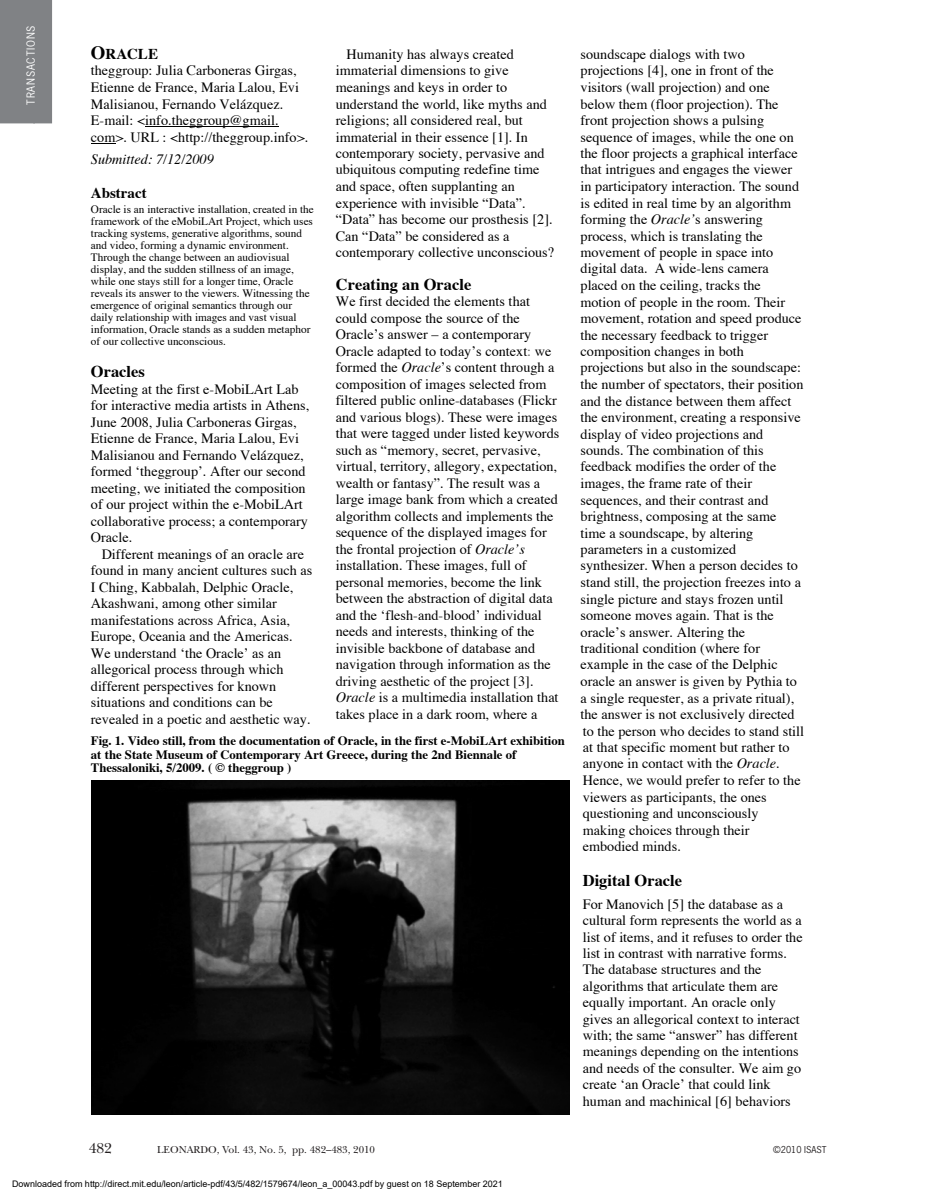
<style>
.page{position:relative;width:933px;height:1203px;background:#fff}
.page>*{position:absolute;margin:0;border:0;box-sizing:border-box;transform-origin:0 0}
.t1{font:700 16.5px "Times";color:#000}
.t2{font:700 15px "Times";color:#000}
.t3{font:15px "New Baskerville";color:#231f20}
.t4{font:14.25px/16.5px "Times";color:#000}
.t5{font:italic 14.25px "Times";color:#000}
.t6{font:700 12.75px/13.5px "Times";color:#000}
.t7{font:11.25px/12px "Times";color:#000}
.t8{font:10.5px "New Baskerville";color:#231f20}
.t9{font:10.5px "News Gothic";letter-spacing:.075em;color:#fff}
.t10{font:9px "Arial";color:#000}
.t11{font:9px "News Gothic";color:#231f20}
.s1{font-size:18.75px}
.s2{color:#5f5f5f}
.s3{font-style:italic}
</style>
<div class="page">
<div style="left:0;top:0;width:35px;height:123px;background:#808285"></div>
<div style="left:33px;top:0;width:19px;height:123px;background:#808285"></div>
<hr style="left:145px;top:127px;width:134px;height:1px;background:#000">
<svg style="left:91px;top:143px;width:24px;height:1px"></svg>
<img style="left:92px;top:780px;width:477px;height:335px">
<p class="t9" style="left:24px;top:105px;width:80px;rotate:-90deg">transactions</p>
<p class="t2" style="left:91px;top:40px;width:69px"><span class="s1">O</span>RACLE</p>
<p class="t4" style="left:91px;top:61px;width:219px">theggroup: Julia Carboneras Girgas, Etienne de France, Maria Lalou, Evi Malisianou, Fernando Velázquez.<br>E-mail: &lt;info.theggroup@gmail. com&gt;. URL : &lt;http://theggroup.info&gt;.</p>
<p class="t5" style="left:91px;top:146px;width:124px">Submitted: 7/12/2009</p>
<p class="t2" style="left:91px;top:178px;width:57px">Abstract</p>
<p class="t7" style="left:91px;top:203px;width:225px">Oracle is an interactive installation, created in the framework of the eMobiLArt Project, which uses tracking systems, generative algorithms, sound and video, forming a dynamic environment.<br>Through the change between an audiovisual display, and the sudden stillness of an image, while one stays still for a longer time, Oracle reveals its answer to the viewers. Witnessing the emergence of original semantics through our daily relationship with images and vast visual information, Oracle stands as a sudden metaphor of our collective unconscious.</p>
<p class="t1" style="left:91px;top:356px;width:56px">Oracles</p>
<p class="t4" style="left:91px;top:380px;width:220px">Meeting at the first e-MobiLArt Lab for interactive media artists in Athens, June 2008, Julia Carboneras Girgas, Etienne de France, Maria Lalou, Evi Malisianou and Fernando Velázquez, formed ‘theggroup’. After our second meeting, we initiated the composition of our project within the e-MobiLArt collaborative process; a contemporary Oracle.</p>
<p class="t4" style="left:91px;top:545px;width:223px;text-indent:11px">Different meanings of an oracle are found in many ancient cultures such as I Ching, Kabbalah, Delphic Oracle, Akashwani, among other similar manifestations across Africa, Asia, Europe, Oceania and the Americas.<br>We understand ‘the Oracle’ as an allegorical process through which different perspectives for known situations and conditions can be revealed in a poetic and aesthetic way.</p>
<p class="t4" style="left:336px;top:45px;width:220px;text-indent:11px">Humanity has always created immaterial dimensions to give meanings and keys in order to understand the world, like myths and religions; all considered real, but immaterial in their essence [1]. In contemporary society, pervasive and ubiquitous computing redefine time and space, often supplanting an experience with invisible “Data”. “Data” has become our prosthesis [2].<br>Can “Data” be considered as a contemporary collective unconscious?</p>
<p class="t1" style="left:336px;top:269px;width:137px">Creating an Oracle</p>
<p class="t4" style="left:336px;top:292px;width:225px">We first decided the elements that could compose the source of the Oracle’s answer – a contemporary Oracle adapted to today’s context<span class="s2">:</span> we formed the <span class="s3">Oracle</span>’s content through a composition of images selected from filtered public online-databases (Flickr and various blogs). These were images that were tagged under listed keywords such as “memory, secret, pervasive, virtual, territory, allegory, expectation, wealth or fantasy”. The result was a large image bank from which a created algorithm collects and implements the sequence of the displayed images for the frontal projection of <span class="s3">Oracle’s </span>installation. These images, full of personal memories, become the link between the abstraction of digital data and the ‘flesh-and-blood’ individual needs and interests, thinking of the invisible backbone of database and navigation through information as the driving aesthetic of the project [3].<br><span class="s3">Oracle</span> is a multimedia installation that takes place in a dark room, where a</p>
<p class="t6" style="left:91px;top:733px;width:476px">Fig. 1. Video still, from the documentation of Oracle, in the first e-MobiLArt exhibition at the State Museum of Contemporary Art Greece, during the 2nd Biennale of<br>Thessaloniki, 5/2009. ( © theggroup )</p>
<p class="t4" style="left:581px;top:45px;width:225px">soundscape dialogs with two projections [4], one in front of the visitors (wall projection) and one below them (floor projection). The front projection shows a pulsing sequence of images, while the one on the floor projects a graphical interface that intrigues and engages the viewer in participatory interaction. The sound is edited in real time by an algorithm forming the <span class="s3">Oracle’</span>s answering process, which is translating the movement of people in space into digital data. A wide-lens camera placed on the ceiling, tracks the motion of people in the room. Their movement, rotation and speed produce the necessary feedback to trigger composition changes in both projections but also in the soundscape: the number of spectators, their position and the distance between them affect the environment, creating a responsive display of video projections and sounds. The combination of this feedback modifies the order of the images, the frame rate of their sequences, and their contrast and brightness, composing at the same time a soundscape, by altering parameters in a customized synthesizer. When a person decides to stand still, the projection freezes into a single picture and stays frozen until someone moves again. That is the oracle’s answer. Altering the traditional condition (where for example in the case of the Delphic oracle an answer is given by Pythia to a single requester, as a private ritual), the answer is not exclusively directed to the person who decides to stand still at that specific moment but rather to anyone in contact with the <span class="s3">Oracle</span>.<br>Hence, we would prefer to refer to the viewers as participants, the ones questioning and unconsciously<br>making choices through their embodied minds.</p>
<p class="t1" style="left:583px;top:865px;width:101px">Digital Oracle</p>
<p class="t4" style="left:583px;top:895px;width:221px">For Manovich [5] the database as a cultural form represents the world as a list of items, and it refuses to order the list in contrast with narrative forms.<br>The database structures and the algorithms that articulate them are equally important. An oracle only gives an allegorical context to interact with; the same “answer” has different meanings depending on the intentions and needs of the consulter. We aim go create ‘an Oracle’ that could link human and machinical [6] behaviors</p>
<p class="t3" style="left:89px;top:1139px;width:25px">482</p>
<p class="t8" style="left:157px;top:1143px;width:219px">LEONARDO, VOL. 43, NO. 5, PP. 482–483, 2010</p>
<p class="t11" style="left:773px;top:1143px;width:55px">©2010 ISAST</p>
<p class="t10" style="left:12px;top:1180px;width:492px">Downloaded from http://direct.mit.edu/leon/article-pdf/43/5/482/1579674/leon_a_00043.pdf by guest on 18 September 2021</p>
</div>
